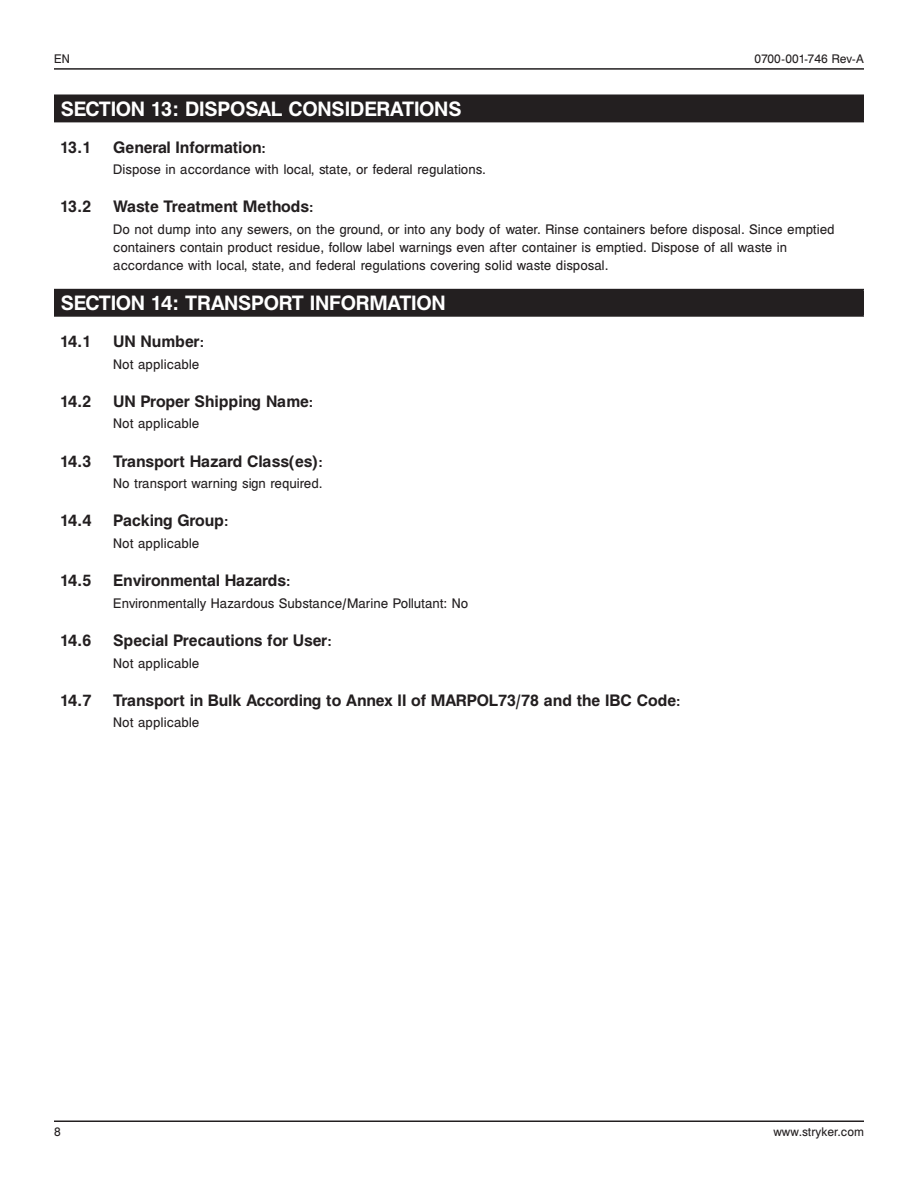
<style>
.page{position:relative;width:918px;height:1188px;background:#fff}
.page>*{position:absolute;margin:0;border:0;box-sizing:border-box;transform-origin:0 0}
.t1{font:700 22.5px "Helen Pro";letter-spacing:-.015em;color:#fff}
.t2{font:700 18px "Helen Pro";color:#231f20}
.t3{font:15px/18px "Helen Pro";color:#231f20}
.t4{font:13.5px "Helen Pro";color:#231f20}
.s1{font-size:15px}
</style>
<div class="page">
<hr style="left:54px;top:1120px;width:54px;height:2px;background:#231f20">
<hr style="left:108px;top:1120px;width:648px;height:2px;background:#231f20">
<hr style="left:756px;top:1120px;width:108px;height:2px;background:#231f20">
<hr style="left:54px;top:68px;width:108px;height:2px;background:#231f20">
<hr style="left:162px;top:68px;width:567px;height:2px;background:#231f20">
<hr style="left:729px;top:68px;width:135px;height:2px;background:#231f20">
<div style="left:55px;top:95px;width:808px;height:27px;background:#231f20"></div>
<hr style="left:54px;top:94px;width:810px;height:2px;background:#231f20">
<hr style="left:54px;top:96px;width:2px;height:25px;background:#231f20">
<hr style="left:862px;top:96px;width:2px;height:25px;background:#231f20">
<hr style="left:54px;top:121px;width:810px;height:1px;background:#231f20">
<div style="left:55px;top:290px;width:808px;height:26px;background:#231f20"></div>
<hr style="left:54px;top:289px;width:810px;height:1px;background:#231f20">
<hr style="left:54px;top:290px;width:2px;height:25px;background:#231f20">
<hr style="left:862px;top:290px;width:2px;height:25px;background:#231f20">
<hr style="left:54px;top:315px;width:810px;height:2px;background:#231f20">
<p class="t4" style="left:54px;top:51px;width:17px">EN</p>
<p class="t4" style="left:754px;top:51px;width:111px">0700-001-746 Rev-A</p>
<h1 class="t1" style="left:61px;top:97px;width:402px">SECTION 13: DISPOSAL CONSIDERATIONS</h1>
<p class="t2" style="left:60px;top:138px;width:208px">13.1 General Information<span class="s1">:</span></p>
<p class="t3" style="left:113px;top:160px;width:374px">Dispose in accordance with local, state, or federal regulations.</p>
<p class="t2" style="left:60px;top:197px;width:255px">13.2 Waste Treatment Methods<span class="s1">:</span></p>
<p class="t3" style="left:113px;top:220px;width:723px">Do not dump into any sewers, on the ground, or into any body of water. Rinse containers before disposal. Since emptied containers contain product residue, follow label warnings even after container is emptied. Dispose of all waste in accordance with local, state, and federal regulations covering solid waste disposal.</p>
<h1 class="t1" style="left:61px;top:291px;width:386px">SECTION 14: TRANSPORT INFORMATION</h1>
<p class="t2" style="left:60px;top:332px;width:146px">14.1 UN Number<span class="s1">:</span></p>
<p class="t3" style="left:113px;top:355px;width:88px">Not applicable</p>
<p class="t2" style="left:60px;top:392px;width:255px">14.2 UN Proper Shipping Name<span class="s1">:</span></p>
<p class="t3" style="left:113px;top:415px;width:88px">Not applicable</p>
<p class="t2" style="left:60px;top:451px;width:265px">14.3 Transport Hazard Class(es)<span class="s1">:</span></p>
<p class="t3" style="left:113px;top:474px;width:211px">No transport warning sign required.</p>
<p class="t2" style="left:60px;top:511px;width:170px">14.4 Packing Group<span class="s1">:</span></p>
<p class="t3" style="left:113px;top:534px;width:88px">Not applicable</p>
<p class="t2" style="left:60px;top:571px;width:232px">14.5 Environmental Hazards<span class="s1">:</span></p>
<p class="t3" style="left:113px;top:594px;width:356px">Environmentally Hazardous Substance/Marine Pollutant: No</p>
<p class="t2" style="left:60px;top:631px;width:274px">14.6 Special Precautions for User<span class="s1">:</span></p>
<p class="t3" style="left:113px;top:654px;width:88px">Not applicable</p>
<p class="t2" style="left:60px;top:691px;width:622px">14.7 Transport in Bulk According to Annex II of MARPOL73/78 and the IBC Code<span class="s1">:</span></p>
<p class="t3" style="left:113px;top:713px;width:88px">Not applicable</p>
<p class="t4" style="left:54px;top:1124px;width:8px">8</p>
<p class="t4" style="left:773px;top:1124px;width:92px">www.stryker.com</p>
</div>
